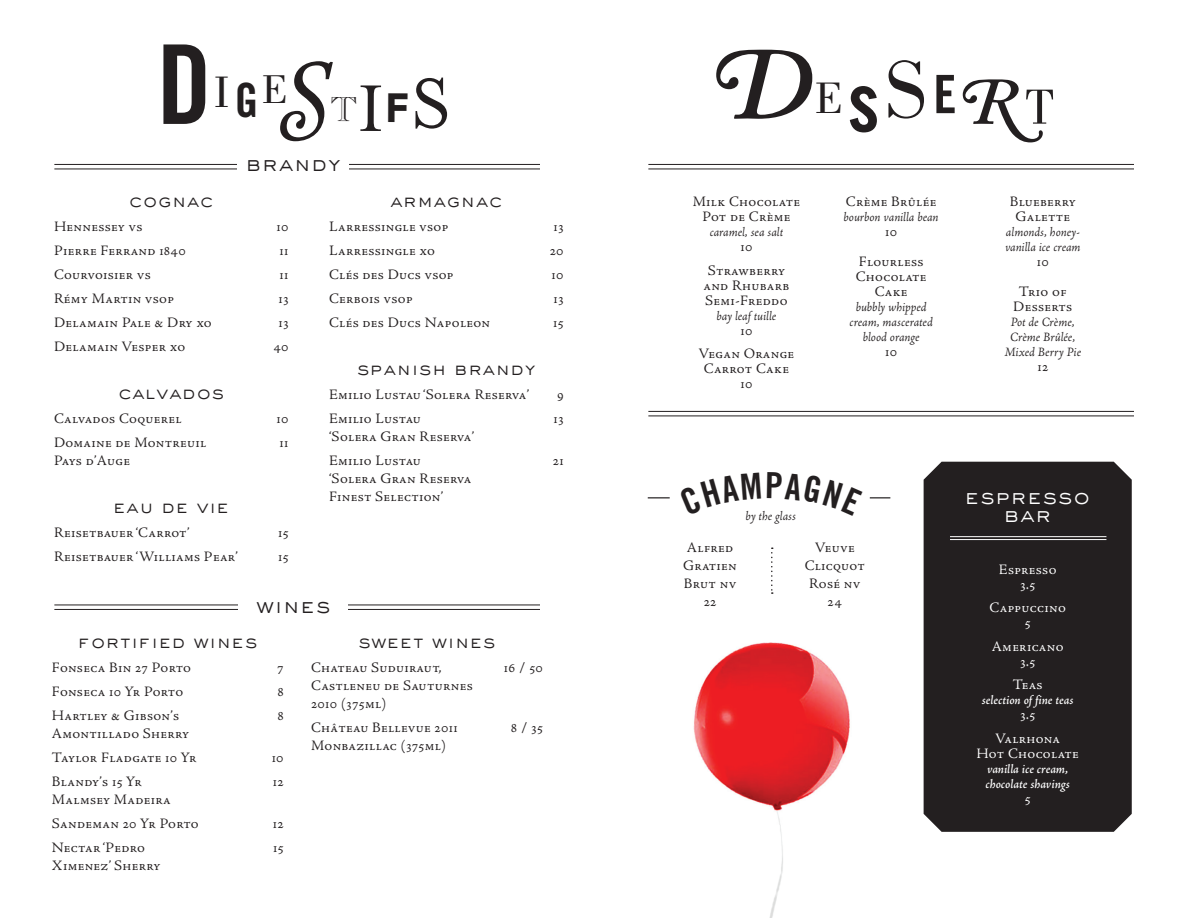
<style>
.page{position:relative;width:1188px;height:918px;background:#fff}
.page>*{position:absolute;margin:0;border:0;box-sizing:border-box;transform-origin:0 0}
.t1{font:italic 600 102.6px "Adobe Caslon Swash";color:#231f20}
.t2{font:75.75px "Mrs Eaves Roman";color:#231f20}
.t3{font:italic 600 66.15px "Adobe Caslon Swash";color:#231f20}
.t4{font:50.85px "Bodoni";color:#231f20}
.t5{font:45.6px "Bodoni";color:#231f20}
.t6{font:45.45px "Bodoni";color:#231f20}
.t7{font:41.55px "Bodoni";color:#231f20}
.t8{font:900 40.5px "Avenir";color:#231f20}
.t9{font:34.2px "Caslon Open Face";color:#231f20}
.t10{font:300 21px "AT Sackers Gothic";letter-spacing:.04em;color:#231f20}
.t11{font:300 21px/18px "AT Sackers Gothic";letter-spacing:.04em;color:#fff;text-align:center}
.t12{font:300 18px "AT Sackers Gothic";letter-spacing:.04em;color:#231f20}
.t13{font:15px/18px "Adobe Jenson MM SC 371 10";letter-spacing:.02em;color:#231f20;text-align:center}
.t14{font:15px/15px "Adobe Jenson MM SC 371 10";letter-spacing:.02em;color:#fff;text-align:center}
.t15{font:13.5px/15px "Adobe Jenson MM It 371 9";color:#231f20;text-align:center}
.t16{font:13.5px/15px "Adobe Jenson MM It 506 9";color:#fff}
.s1{font-family:"Trade Gothic LT Std Bd Cn 20";font-size:47.25px}
.s2{font-family:"Trade Gothic LT Std Bd Cn 20";font-size:83.25px}
.s3{font-size:83.7px}
.s4{font-family:"Trade Gothic LT Std Bd Cn 20";font-size:52.95px}
</style>
<div class="page">
<hr style="left:54px;top:609px;width:486px;height:1px;background:#231f20">
<hr style="left:54px;top:605px;width:486px;height:1px;background:#231f20">
<svg style="left:163px;top:44px;width:42px;height:80px"></svg>
<svg style="left:280px;top:61px;width:53px;height:80px"></svg>
<svg style="left:416px;top:78px;width:31px;height:51px"></svg>
<div style="left:239px;top:596px;width:109px;height:22px;background:#fff"></div>
<hr style="left:648px;top:169px;width:486px;height:1px;background:#231f20">
<hr style="left:54px;top:169px;width:486px;height:1px;background:#231f20">
<hr style="left:648px;top:416px;width:486px;height:1px;background:#231f20">
<hr style="left:648px;top:164px;width:486px;height:1px;background:#231f20">
<hr style="left:54px;top:164px;width:486px;height:1px;background:#231f20">
<hr style="left:648px;top:411px;width:486px;height:1px;background:#231f20">
<div style="left:924px;top:462px;width:208px;height:370px;background:#231f20"></div>
<hr style="left:950px;top:539px;width:156px;height:1px;background:#fff">
<hr style="left:950px;top:536px;width:156px;height:1px;background:#fff">
<hr style="left:648px;top:497px;width:242px;height:1px;background:#231f20">
<div style="left:670px;top:423px;width:200px;height:150px;background:#fff;border-radius:50%"></div>
<svg style="left:771px;top:548px;width:2px;height:46px"></svg>
<img style="left:693px;top:642px;width:157px;height:276px">
<div style="left:237px;top:150px;width:112px;height:32px;background:#fff"></div>
<h3 class="t6" style="left:214px;top:66px;width:17px">I</h3>
<h3 class="t7" style="left:235px;top:66px;width:54px">E<span class="s1">G</span></h3>
<h2 class="t2" style="left:358px;top:67px;width:28px">I</h2>
<h3 class="t8" style="left:385px;top:83px;width:26px">F</h3>
<h3 class="t9" style="left:330px;top:89px;width:28px">T</h3>
<h3 class="t10" style="left:246px;top:149px;width:96px">brandy</h3>
<p class="t12" style="left:129px;top:189px;width:86px">cognac</p>
<p class="t13" style="left:54px;top:218px;width:90px">Hennessey vs</p>
<p class="t13" style="left:277px;top:218px;width:14px">10</p>
<p class="t13" style="left:54px;top:242px;width:133px">Pierre Ferrand 1840</p>
<p class="t13" style="left:280px;top:242px;width:10px">11</p>
<p class="t13" style="left:54px;top:266px;width:98px">Courvoisier vs</p>
<p class="t13" style="left:280px;top:266px;width:10px">11</p>
<p class="t13" style="left:54px;top:290px;width:122px">Rémy Martin vsop</p>
<p class="t13" style="left:278px;top:290px;width:12px">13</p>
<p class="t13" style="left:54px;top:314px;width:159px">Delamain Pale &amp; Dry xo</p>
<p class="t13" style="left:278px;top:314px;width:12px">13</p>
<p class="t13" style="left:54px;top:338px;width:133px">Delamain Vesper xo</p>
<p class="t13" style="left:273px;top:338px;width:17px">40</p>
<p class="t12" style="left:118px;top:381px;width:107px">calvados</p>
<p class="t13" style="left:54px;top:410px;width:129px">Calvados Coquerel</p>
<p class="t13" style="left:277px;top:410px;width:14px">10</p>
<p class="t13" style="left:54px;top:434px;width:154px">Domaine de Montreuil</p>
<p class="t13" style="left:280px;top:434px;width:11px">11</p>
<p class="t13" style="left:54px;top:452px;width:78px">Pays d’Auge</p>
<p class="t12" style="left:113px;top:495px;width:117px">eau de vie</p>
<p class="t13" style="left:54px;top:524px;width:137px">Reisetbauer ‘Carrot’</p>
<p class="t13" style="left:278px;top:524px;width:12px">15</p>
<p class="t13" style="left:54px;top:548px;width:186px">Reisetbauer ‘Williams Pear’</p>
<p class="t13" style="left:278px;top:548px;width:12px">15</p>
<p class="t12" style="left:390px;top:189px;width:114px">armagnac</p>
<p class="t13" style="left:329px;top:218px;width:121px">Larressingle vsop</p>
<p class="t13" style="left:554px;top:218px;width:12px">13</p>
<p class="t13" style="left:329px;top:242px;width:107px">Larressingle xo</p>
<p class="t13" style="left:550px;top:242px;width:15px">20</p>
<p class="t13" style="left:329px;top:266px;width:126px">Clés des Ducs vsop</p>
<p class="t13" style="left:552px;top:266px;width:14px">10</p>
<p class="t13" style="left:329px;top:290px;width:85px">Cerbois vsop</p>
<p class="t13" style="left:554px;top:290px;width:12px">13</p>
<p class="t13" style="left:329px;top:314px;width:163px">Clés des Ducs Napoleon</p>
<p class="t13" style="left:553px;top:314px;width:12px">15</p>
<p class="t12" style="left:357px;top:357px;width:180px">spanish brandy</p>
<p class="t13" style="left:329px;top:386px;width:202px">Emilio Lustau ‘Solera Reserva’</p>
<p class="t13" style="left:557px;top:386px;width:8px">9</p>
<p class="t13" style="left:329px;top:410px;width:93px">Emilio Lustau</p>
<p class="t13" style="left:554px;top:410px;width:12px">13</p>
<p class="t13" style="left:329px;top:425px;width:147px;line-height:24px;text-align:left">‘Solera Gran Reserva’<br>Emilio Lustau</p>
<p class="t13" style="left:553px;top:452px;width:12px">21</p>
<p class="t13" style="left:329px;top:470px;width:144px;text-align:left">‘Solera Gran Reserva<br>Finest Selection’</p>
<h3 class="t10" style="left:256px;top:591px;width:76px">wines</h3>
<p class="t12" style="left:78px;top:629px;width:181px">fortified wines</p>
<p class="t13" style="left:52px;top:659px;width:141px">Fonseca Bin 27 Porto</p>
<p class="t13" style="left:277px;top:659px;width:8px">7</p>
<p class="t13" style="left:52px;top:683px;width:133px">Fonseca 10 Yr Porto</p>
<p class="t13" style="left:277px;top:683px;width:8px">8</p>
<p class="t13" style="left:52px;top:707px;width:129px">Hartley &amp; Gibson’s</p>
<p class="t13" style="left:277px;top:707px;width:8px">8</p>
<p class="t13" style="left:52px;top:722px;width:146px;line-height:24px;text-align:left">Amontillado Sherry<br>Taylor Fladgate 10 Yr</p>
<p class="t13" style="left:272px;top:749px;width:14px">10</p>
<p class="t13" style="left:52px;top:773px;width:91px">Blandy’s 15 Yr</p>
<p class="t13" style="left:273px;top:773px;width:12px">12</p>
<p class="t13" style="left:52px;top:788px;width:148px;line-height:24px;text-align:left">Malmsey Madeira<br>Sandeman 20 Yr Porto</p>
<p class="t13" style="left:273px;top:815px;width:12px">12</p>
<p class="t13" style="left:52px;top:839px;width:95px">Nectar ‘Pedro</p>
<p class="t13" style="left:273px;top:839px;width:12px">15</p>
<p class="t13" style="left:52px;top:857px;width:110px">Ximenez’ Sherry</p>
<p class="t12" style="left:358px;top:629px;width:139px">sweet wines</p>
<p class="t13" style="left:311px;top:659px;width:132px">Chateau Suduiraut,</p>
<p class="t13" style="left:504px;top:659px;width:40px">16 / 50</p>
<p class="t13" style="left:311px;top:677px;width:163px;text-align:left">Castleneu de Sauturnes<br>2010 (375ml)</p>
<p class="t13" style="left:311px;top:719px;width:148px">Château Bellevue 2011</p>
<p class="t13" style="left:511px;top:719px;width:33px">8 / 35</p>
<p class="t13" style="left:311px;top:737px;width:136px">Monbazillac (375ml)</p>
<h1 class="t1" style="left:710px;top:32px;width:105px">D</h1>
<h3 class="t5" style="left:815px;top:73px;width:143px">E<span class="s2">s</span><span class="s3">S</span><span class="s4">E</span></h3>
<h3 class="t3" style="left:959px;top:68px;width:62px">R</h3>
<h3 class="t4" style="left:1026px;top:79px;width:30px">T</h3>
<p class="t13" style="left:693px;top:195px;width:109px;line-height:15px">Milk Chocolate<br>Pot de Crème</p>
<p class="t15" style="left:710px;top:225px;width:75px">caramel, sea salt</p>
<p class="t13" style="left:708px;top:235px;width:79px;line-height:23.4px">10<br>Strawberry</p>
<p class="t13" style="left:703px;top:278px;width:87px;line-height:15px;text-align:left">and Rhubarb<br>Semi-Freddo</p>
<p class="t15" style="left:717px;top:308px;width:61px">bay leaf tuille</p>
<p class="t13" style="left:699px;top:319px;width:97px;line-height:23.4px">10<br>Vegan Orange</p>
<p class="t13" style="left:704px;top:361px;width:87px;line-height:15px">Carrot Cake<br>10</p>
<p class="t13" style="left:846px;top:193px;width:92px">Crème Brûlée</p>
<p class="t15" style="left:844px;top:210px;width:97px">bourbon vanilla bean</p>
<p class="t13" style="left:859px;top:217px;width:66px;line-height:30px">10<br>Flourless</p>
<p class="t13" style="left:856px;top:270px;width:72px;line-height:15px">Chocolate<br>Cake</p>
<p class="t15" style="left:850px;top:300px;width:85px">bubbly whipped cream, mascerated blood orange</p>
<p class="t13" style="left:885px;top:343px;width:14px">10</p>
<p class="t13" style="left:1010px;top:195px;width:68px;line-height:15px">Blueberry<br>Galette</p>
<p class="t15" style="left:1005px;top:225px;width:77px;text-align:left">almonds, honey&shy;vanilla ice cream</p>
<p class="t13" style="left:1019px;top:247px;width:49px;line-height:30px">10<br>Trio of</p>
<p class="t13" style="left:1013px;top:298px;width:60px">Desserts</p>
<p class="t15" style="left:1005px;top:315px;width:78px">Pot de Crème,<br>Crème Brûlée,<br>Mixed Berry Pie</p>
<p class="t13" style="left:1037px;top:358px;width:12px">12</p>
<p class="t15" style="left:745px;top:509px;width:52px">by the glass</p>
<p class="t13" style="left:683px;top:539px;width:55px">Alfred<br>Gratien<br>Brut nv<br>22</p>
<p class="t13" style="left:805px;top:539px;width:62px">Veuve<br>Clicquot<br>Rosé nv<br>24</p>
<h3 class="t11" style="left:965px;top:486px;width:126px">espresso bar</h3>
<p class="t14" style="left:999px;top:562px;width:59px">Espresso<br>3.5</p>
<p class="t14" style="left:990px;top:601px;width:78px">Cappuccino<br>5</p>
<p class="t14" style="left:992px;top:639px;width:73px">Americano<br>3.5</p>
<p class="t14" style="left:1013px;top:678px;width:32px">Teas</p>
<p class="t16" style="left:982px;top:693px;width:93px">selection of fine teas</p>
<p class="t14" style="left:995px;top:703px;width:66px;line-height:23.4px">3.5<br>Valrhona</p>
<p class="t14" style="left:976px;top:746px;width:104px">Hot Chocolate</p>
<p class="t16" style="left:985px;top:762px;width:86px">vanilla ice cream, chocolate shavings</p>
<p class="t14" style="left:1025px;top:791px;width:7px">5</p>
</div>
